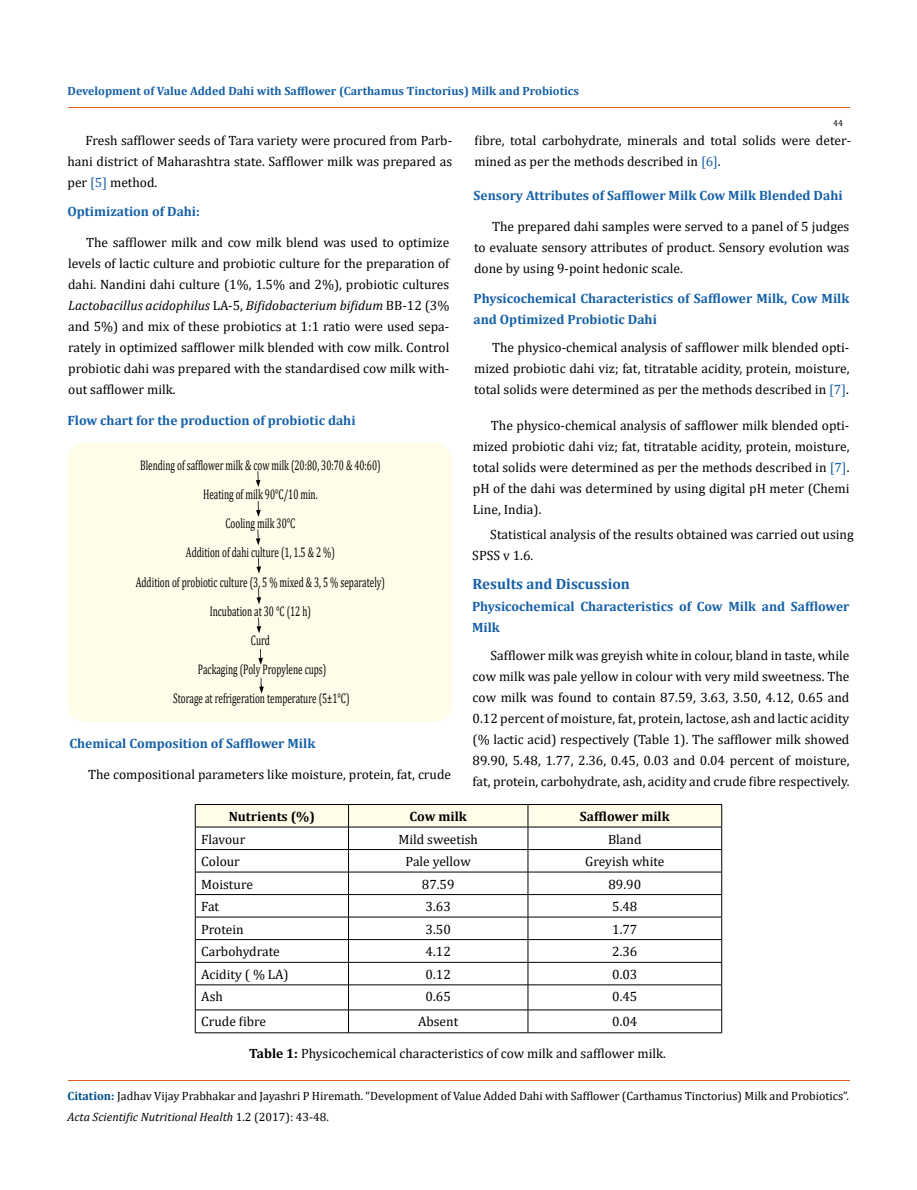
<style>
.page{position:relative;width:917px;height:1190px;background:#fff}
.page>*{position:absolute;margin:0;border:0;box-sizing:border-box;transform-origin:0 0}
.t1{font:700 15px "Cambria";color:#1560a6}
.t2{font:13.95px/29.2px "Cambria";color:#000;text-align:center;scale:.66 1}
.t3{font:13.5px/21px "Cambria";color:#000;text-align:justify}
.t4{font:700 13.5px/21px "Cambria";color:#1560a6}
.t5{font:700 13.5px "Cambria";color:#000}
.t6{font:12px/21px "Cambria";color:#000}
.t7{font:700 12px "Cambria";color:#1560a6}
.t8{font:9px "Cambria";color:#000}
.s1{color:#1560a6}
.s2{font-style:italic}
.s3{font-weight:700}
.s4{font-weight:700;color:#035089}
</style>
<div class="page">
<div style="left:68px;top:442px;width:384px;height:280px;background:#fffde9;border-radius:18px"></div>
<svg style="left:256px;top:501px;width:5px;height:16px"></svg>
<svg style="left:256px;top:617px;width:5px;height:16px"></svg>
<svg style="left:256px;top:558px;width:5px;height:15px"></svg>
<svg style="left:256px;top:529px;width:4px;height:16px"></svg>
<svg style="left:256px;top:471px;width:4px;height:16px"></svg>
<svg style="left:258px;top:649px;width:5px;height:16px"></svg>
<svg style="left:256px;top:588px;width:5px;height:16px"></svg>
<svg style="left:259px;top:678px;width:5px;height:15px"></svg>
<svg style="left:195px;top:804px;width:527px;height:228px"></svg>
<hr style="left:195px;top:1032px;width:153px;height:1px;background:#000">
<hr style="left:348px;top:1032px;width:180px;height:1px;background:#000">
<hr style="left:528px;top:1032px;width:194px;height:1px;background:#000">
<hr style="left:68px;top:108px;width:781px;height:1px;background:#e05d1a">
<hr style="left:68px;top:1080px;width:781px;height:1px;background:#e05d1a">
<p class="t7" style="left:68px;top:82px;width:513px">Development of Value Added Dahi with Safflower (Carthamus Tinctorius) Milk and Probiotics</p>
<p class="t8" style="left:833px;top:118px;width:11px">44</p>
<p class="t3" style="left:68px;top:130px;width:386px;text-indent:18px">Fresh safflower seeds of Tara variety were procured from Parb&shy;hani district of Maharashtra state. Safflower milk was prepared as per <span class="s1">[5]</span> method.</p>
<p class="t4" style="left:68px;top:200px;width:134px">Optimization of Dahi:</p>
<p class="t3" style="left:68px;top:232px;width:383px;text-indent:18px">The safflower milk and cow milk blend was used to optimize levels of lactic culture and probiotic culture for the preparation of dahi. Nandini dahi culture (1%, 1.5% and 2%), probiotic cultures <span class="s2">Lactobacillus acidophilus</span> LA-5, <span class="s2">Bifidobacterium bifidum</span> BB-12 (3% and 5%) and mix of these probiotics at 1:1 ratio were used sepa&shy;rately in optimized safflower milk blended with cow milk. Control probiotic dahi was prepared with the standardised cow milk with&shy;out safflower milk.</p>
<p class="t4" style="left:68px;top:409px;width:289px">Flow chart for the production of probiotic dahi</p>
<p class="t2" style="left:136px;top:450px;width:379px">Blending of safflower milk &amp; cow milk (20:80, 30:70 &amp; 40:60)<br>Heating of milk 90°C/10 min.<br>Cooling milk 30°C<br>Addition of dahi culture (1, 1.5 &amp; 2 %)<br>Addition of probiotic culture (3, 5 % mixed &amp; 3, 5 % separately)<br>Incubation at 30 °C (12 h)<br>Curd<br>Packaging (Poly Propylene cups)<br>Storage at refrigeration temperature (5±1°C)</p>
<p class="t4" style="left:69px;top:732px;width:247px">Chemical Composition of Safflower Milk</p>
<p class="t3" style="left:88px;top:763px;width:364px">The compositional parameters like moisture, protein, fat, crude</p>
<p class="t3" style="left:474px;top:130px;width:378px">fibre, total carbohydrate, minerals and total solids were deter&shy;mined as per the methods described in <span class="s1">[6]</span>.</p>
<p class="t4" style="left:473px;top:184px;width:370px">Sensory Attributes of Safflower Milk Cow Milk Blended Dahi</p>
<p class="t3" style="left:474px;top:216px;width:377px;text-indent:18px">The prepared dahi samples were served to a panel of 5 judges to evaluate sensory attributes of product. Sensory evolution was done by using 9-point hedonic scale.</p>
<p class="t4" style="left:473px;top:287px;width:377px">Physicochemical Characteristics of Safflower Milk, Cow Milk and Optimized Probiotic Dahi</p>
<p class="t3" style="left:474px;top:336px;width:377px;text-indent:18px">The physico-chemical analysis of safflower milk blended opti&shy;mized probiotic dahi viz; fat, titratable acidity, protein, moisture, total solids were determined as per the methods described in <span class="s1">[7]</span>.</p>
<p class="t3" style="left:473px;top:415px;width:378px;text-indent:18px">The physico-chemical analysis of safflower milk blended opti&shy;mized probiotic dahi viz; fat, titratable acidity, protein, moisture, total solids were determined as per the methods described in <span class="s1">[7]</span>. pH of the dahi was determined by using digital pH meter (Chemi Line, India).</p>
<p class="t3" style="left:472px;top:523px;width:383px;text-indent:18px">Statistical analysis of the results obtained was carried out using<br>SPSS v 1.6.</p>
<p class="t1" style="left:472px;top:573px;width:159px">Results and Discussion</p>
<p class="t4" style="left:472px;top:595px;width:379px">Physicochemical Characteristics of Cow Milk and Safflower<br>Milk</p>
<p class="t3" style="left:472px;top:644px;width:378px;text-indent:18px">Safflower milk was greyish white in colour, bland in taste, while cow milk was pale yellow in colour with very mild sweetness. The cow milk was found to contain 87.59, 3.63, 3.50, 4.12, 0.65 and 0.12 percent of moisture, fat, protein, lactose, ash and lactic acidity (% lactic acid) respectively (Table 1). The safflower milk showed 89.90, 5.48, 1.77, 2.36, 0.45, 0.03 and 0.04 percent of moisture, fat, protein, carbohydrate, ash, acidity and crude fibre respectively.</p>
<p class="t5" style="left:229px;top:807px;width:88px">Nutrients (%)</p>
<p class="t5" style="left:409px;top:807px;width:59px">Cow milk</p>
<p class="t5" style="left:580px;top:807px;width:91px">Safflower milk</p>
<p class="t3" style="left:201px;top:828px;width:45px">Flavour</p>
<p class="t3" style="left:398px;top:828px;width:81px">Mild sweetish</p>
<p class="t3" style="left:608px;top:828px;width:35px">Bland</p>
<p class="t3" style="left:201px;top:851px;width:40px">Colour</p>
<p class="t3" style="left:405px;top:851px;width:67px">Pale yellow</p>
<p class="t3" style="left:585px;top:851px;width:81px">Greyish white</p>
<p class="t3" style="left:201px;top:873px;width:53px">Moisture</p>
<p class="t3" style="left:422px;top:873px;width:34px">87.59</p>
<p class="t3" style="left:608px;top:873px;width:34px">89.90</p>
<p class="t3" style="left:201px;top:896px;width:19px">Fat</p>
<p class="t3" style="left:425px;top:896px;width:27px">3.63</p>
<p class="t3" style="left:612px;top:896px;width:27px">5.48</p>
<p class="t3" style="left:201px;top:918px;width:44px">Protein</p>
<p class="t3" style="left:425px;top:918px;width:27px">3.50</p>
<p class="t3" style="left:612px;top:918px;width:27px">1.77</p>
<p class="t3" style="left:201px;top:941px;width:80px">Carbohydrate</p>
<p class="t3" style="left:425px;top:941px;width:27px">4.12</p>
<p class="t3" style="left:612px;top:941px;width:27px">2.36</p>
<p class="t3" style="left:201px;top:963px;width:89px">Acidity ( % LA)</p>
<p class="t3" style="left:425px;top:963px;width:27px">0.12</p>
<p class="t3" style="left:612px;top:963px;width:27px">0.03</p>
<p class="t3" style="left:201px;top:986px;width:23px">Ash</p>
<p class="t3" style="left:425px;top:986px;width:27px">0.65</p>
<p class="t3" style="left:612px;top:986px;width:27px">0.45</p>
<p class="t3" style="left:201px;top:1011px;width:66px">Crude fibre</p>
<p class="t3" style="left:418px;top:1011px;width:42px">Absent</p>
<p class="t3" style="left:612px;top:1011px;width:27px">0.04</p>
<p class="t3" style="left:249px;top:1042px;width:418px"><span class="s3">Table 1:</span> Physicochemical characteristics of cow milk and safflower milk.</p>
<p class="t6" style="left:67px;top:1085px;width:783px"><span class="s4">Citation:</span> Jadhav Vijay Prabhakar and Jayashri P Hiremath. “Development of Value Added Dahi with Safflower (Carthamus Tinctorius) Milk and Probiotics”.<br><span class="s2">Acta Scientific Nutritional Health</span> 1.2 (2017): 43-48.</p>
</div>
